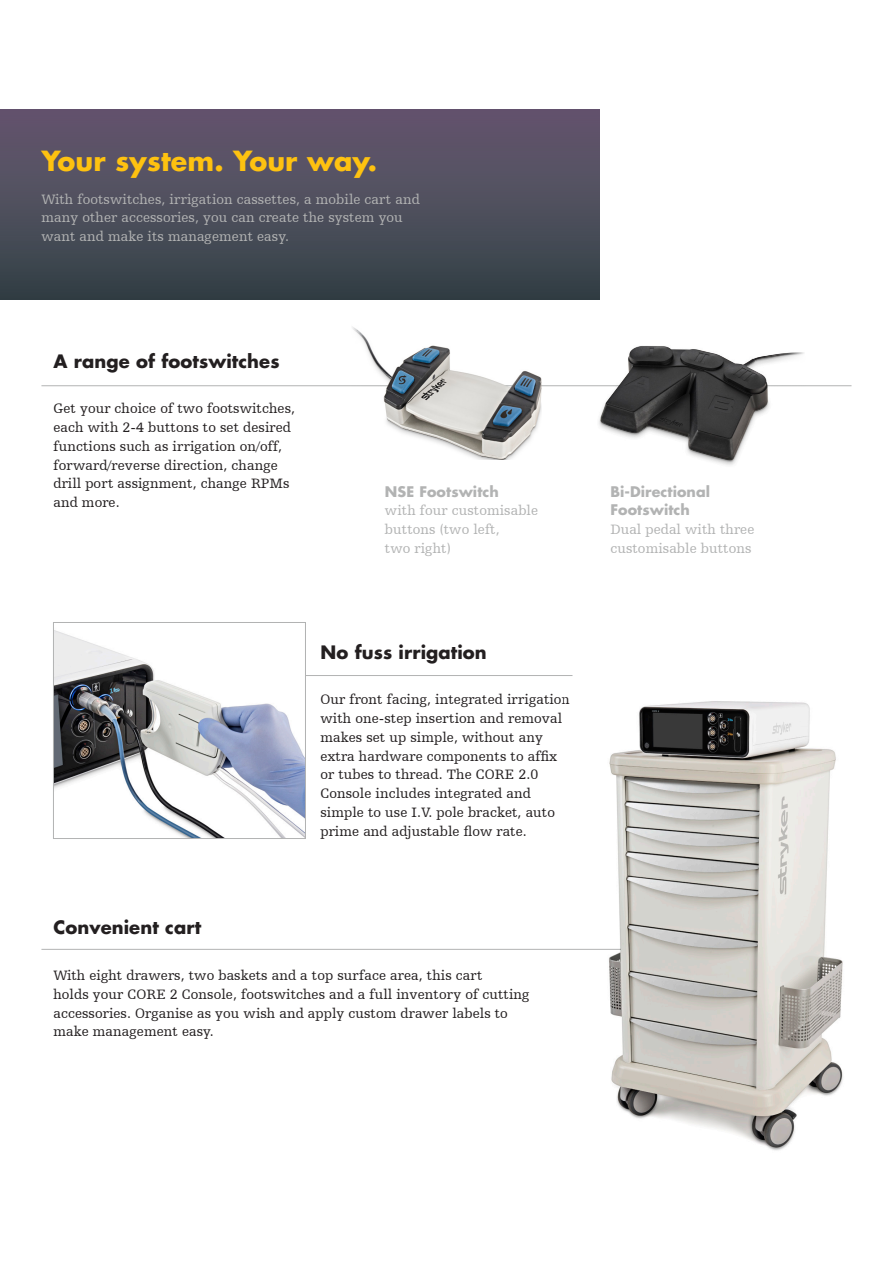
<style>
.page{position:relative;width:893px;height:1263px;background:#fff}
.page>*{position:absolute;margin:0;border:0;box-sizing:border-box;transform-origin:0 0}
.t1{font:700 27px "Futura Std";letter-spacing:.005em;color:#fec210}
.t2{font:700 18px "Futura Std";letter-spacing:.005em;color:#231f20}
.t3{font:14.25px/18.8px "Humanist Slabserif 712 BT";letter-spacing:.005em;color:#231f20}
.t4{font:14.25px/18.8px "Humanist Slabserif 712 BT";letter-spacing:.005em;color:#b2b3b3}
.s1{font-family:"Futura Std";font-weight:700}
</style>
<div class="page">
<div style="left:0;top:109px;width:599px;height:190px;background:linear-gradient(to bottom,#675770,#344347)"></div>
<hr style="left:41px;top:949px;width:599px;height:1px;background:#b2b3b3">
<hr style="left:293px;top:675px;width:279px;height:1px;background:#b2b3b3">
<hr style="left:41px;top:385px;width:810px;height:1px;background:#b2b3b3">
<img style="left:350px;top:327px;width:192px;height:133px">
<img style="left:571px;top:385px;width:166px;height:80px">
<img style="left:601px;top:346px;width:204px;height:113px">
<img style="left:610px;top:701px;width:232px;height:447px">
<img style="left:55px;top:630px;width:249px;height:207px">
<div style="left:53px;top:622px;width:253px;height:217px;border:1px solid #b2b3b3"></div>
<p class="t1" style="left:41px;top:143px;width:337px">Your system. Your way.</p>
<p class="t4" style="left:41px;top:189px;width:380px">With footswitches, irrigation cassettes, a mobile cart and many other accessories, you can create the system you want and make its management easy.</p>
<p class="t2" style="left:53px;top:349px;width:228px">A range of footswitches</p>
<p class="t3" style="left:53px;top:399px;width:243px">Get your choice of two footswitches, each with 2-4 buttons to set desired functions such as irrigation on/off, forward/reverse direction, change drill port assignment, change RPMs and more.</p>
<p class="t4" style="left:385px;top:482px;width:155px"><span class="s1">NSE Footswitch<br></span>with four customisable buttons (two left,<br>two right)</p>
<p class="t4" style="left:610px;top:482px;width:146px"><span class="s1">Bi-Directional<br>Footswitch<br></span>Dual pedal with three customisable buttons</p>
<p class="t2" style="left:320px;top:640px;width:168px">No fuss irrigation</p>
<p class="t3" style="left:320px;top:690px;width:251px">Our front facing, integrated irrigation with one-step insertion and removal makes set up simple, without any extra hardware components to affix or tubes to thread. The CORE 2.0<br>Console includes integrated and simple to use I.V. pole bracket, auto prime and adjustable flow rate.</p>
<p class="t2" style="left:53px;top:916px;width:149px">Convenient cart</p>
<p class="t3" style="left:53px;top:966px;width:478px">With eight drawers, two baskets and a top surface area, this cart<br>holds your CORE 2 Console, footswitches and a full inventory of cutting accessories. Organise as you wish and apply custom drawer labels to make management easy.</p>
</div>
